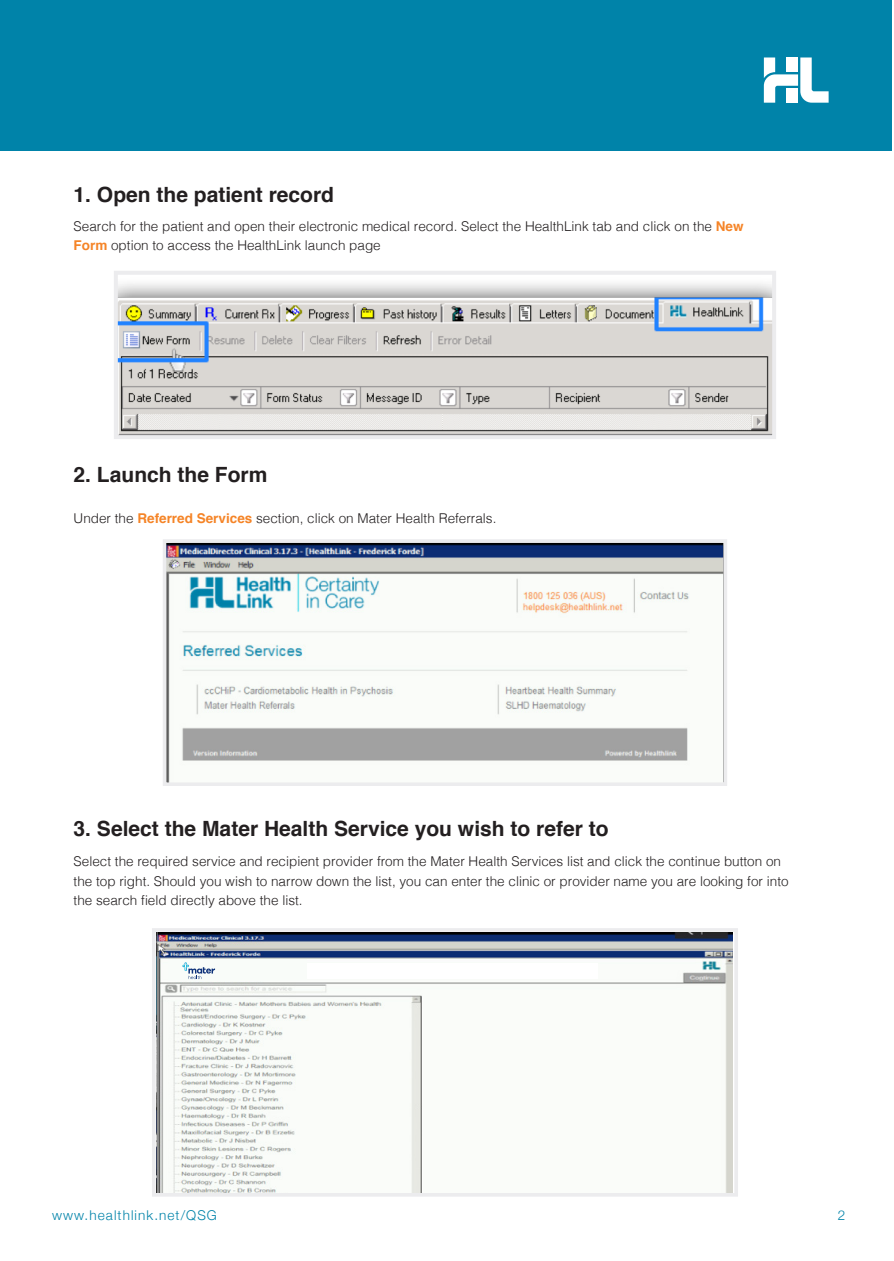
<style>
.page{position:relative;width:894px;height:1261px;background:#fff}
.page>*{position:absolute;margin:0;border:0;box-sizing:border-box;transform-origin:0 0}
.t1{font:700 21px "Helvetica";color:#231f20}
.t2{font:300 13.5px/19.5px "Helvetica";color:#231f20}
.t3{font:300 13.5px "Helvetica Neue";letter-spacing:.08em;color:#0083a9}
.s1{font-weight:700;color:#f58427}
</style>
<div class="page">
<div style="left:0;top:0;width:891px;height:151px;background:#0083a9"></div>
<svg style="left:763px;top:57px;width:65px;height:46px"></svg>
<img style="left:168px;top:544px;width:553px;height:237px">
<div style="left:163px;top:539px;width:563px;height:247px;border:4px solid #ececee"></div>
<img style="left:119px;top:283px;width:651px;height:151px">
<div style="left:114px;top:271px;width:661px;height:168px;border:4px solid #ececee"></div>
<img style="left:157px;top:933px;width:575px;height:259px">
<div style="left:152px;top:928px;width:585px;height:269px;border:4px solid #ececee"></div>
<div style="left:223px;top:963px;width:374px;height:16px;background:#fff"></div>
<img style="left:168px;top:959px;width:138px;height:21px">
<svg style="left:182px;top:962px;width:33px;height:17px"></svg>
<p class="t1" style="left:74px;top:178px;width:262px">1. Open the patient record</p>
<p class="t2" style="left:74px;top:215px;width:671px">Search for the patient and open their electronic medical record. Select the HealthLink tab and click on the <span class="s1">New<br>Form</span> option to access the HealthLink launch page</p>
<p class="t1" style="left:74px;top:458px;width:195px">2. Launch the Form</p>
<p class="t2" style="left:74px;top:508px;width:424px">Under the <span class="s1">Referred Services</span> section, click on Mater Health Referrals.</p>
<p class="t1" style="left:74px;top:812px;width:536px">3. Select the Mater Health Service you wish to refer to</p>
<p class="t2" style="left:74px;top:851px;width:716px">Select the required service and recipient provider from the Mater Health Services list and click the continue button on the top right. Should you wish to narrow down the list, you can enter the clinic or provider name you are looking for into the search field directly above the list.</p>
<p class="t3" style="left:52px;top:1204px;width:166px">www.healthlink.net/QSG</p>
<p class="t3" style="left:837px;top:1204px;width:9px">2</p>
</div>
